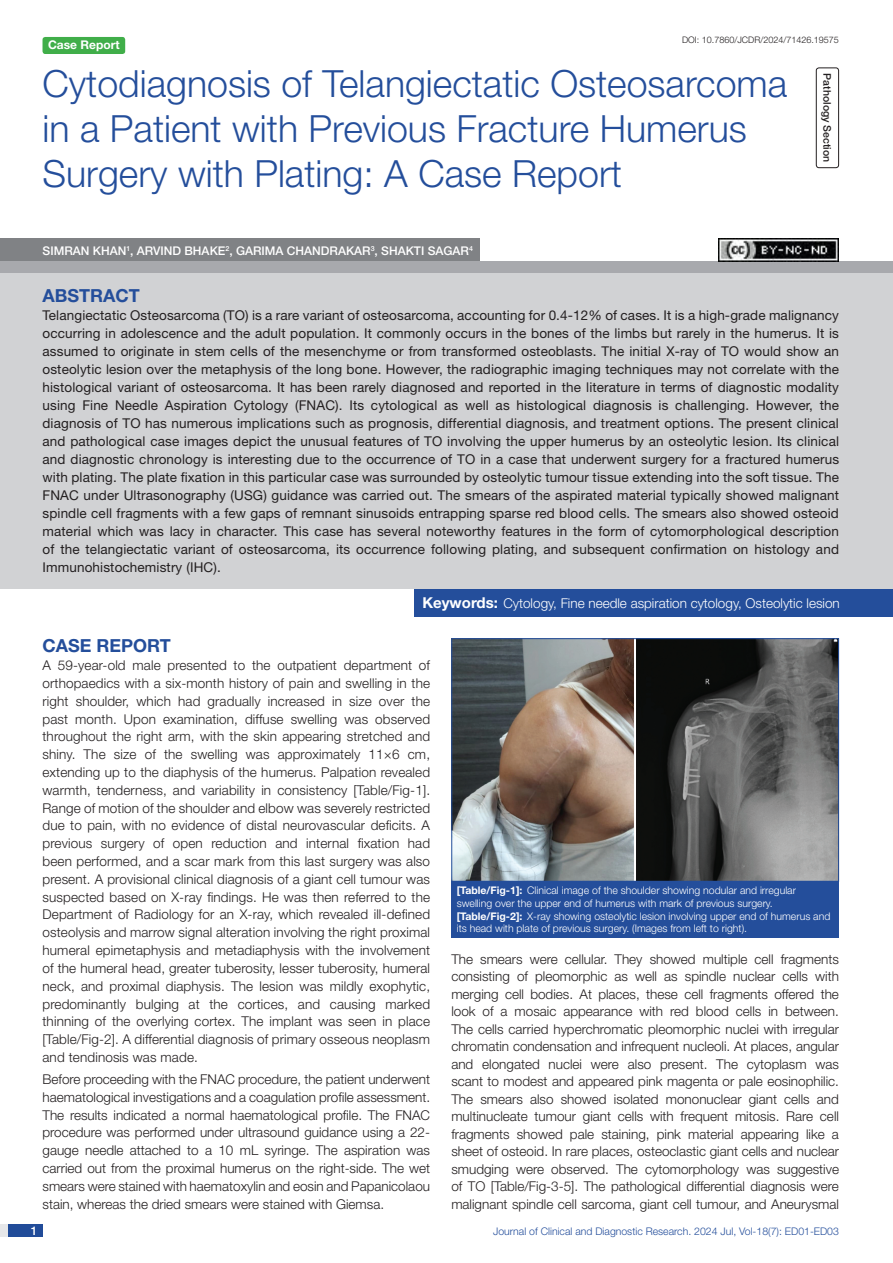
<style>
.page{position:relative;width:893px;height:1263px;background:#fff}
.page>*{position:absolute;margin:0;border:0;box-sizing:border-box;transform-origin:0 0}
.t1{font:300 37.5px/45px "Helvetica Neue";color:#244e9b}
.Heading{font:700 18px "Helvetica Neue";color:#244e9b}
.Abstract_head{font:700 18px "Helvetica Neue";color:#244e9b}
.Body_text{font:300 13.5px/17.9px "Helvetica Neue";color:#231f20;text-align:justify}
.Abstract_Text{font:13.5px/18px "Helvetica Neue";letter-spacing:.01em;color:#231f20;text-align:justify}
.Key_words{font:300 13.5px "Helvetica Neue";color:#fff}
.Author{font:500 12px "Helvetica Neue";color:#fff}
.t2{font:700 12px "Helvetica Neue";color:#fff}
.TABLE_FIG{font:300 10.5px/12.6px "Helvetica Neue";color:#fff}
.t3{font:300 10.5px "Helvetica Neue";color:#244e9b}
.section{font:500 10.5px "Helvetica Neue";color:#231f20}
.DOI{font:300 9px "Helvetica Neue";color:#231f20}
.s1{font-weight:700;font-size:15px}
.s2{font-weight:700}
</style>
<div class="page">
<div style="left:0;top:1224px;width:43px;height:13px;background:#e6e7e9"></div>
<div style="left:8px;top:1224px;width:35px;height:13px;background:#214c99"></div>
<div style="left:43px;top:37px;width:82px;height:17px;background:#40ae49;border-radius:3px"></div>
<div style="left:816px;top:67px;width:23px;height:101px;border:1px solid #231f20;border-radius:3px"></div>
<div style="left:0;top:261px;width:893px;height:12px;background:#a8a9ad"></div>
<div style="left:0;top:238px;width:480px;height:23px;background:#808285"></div>
<div style="left:0;top:273px;width:893px;height:316px;background:#d1d2d4"></div>
<div style="left:414px;top:588px;width:479px;height:28px;background:#244e9b"></div>
<img style="left:637px;top:640px;width:200px;height:240px">
<img style="left:453px;top:640px;width:180px;height:240px">
<div style="left:451px;top:638px;width:388px;height:244px;border:1px solid #244e9b"></div>
<div style="left:451px;top:881px;width:388px;height:56px;background:#244e9b"></div>
<img style="left:719px;top:239px;width:120px;height:22px">
<p class="t2" style="left:48px;top:37px;width:73px">Case Report</p>
<p class="DOI" style="left:682px;top:35px;width:158px">DOI: 10.7860/JCDR/2024/71426.19575</p>
<p class="t1" style="left:43px;top:60px;width:746px">Cytodiagnosis of Telangiectatic Osteosarcoma in a Patient with Previous Fracture Humerus<br>Surgery with Plating: A Case Report</p>
<p class="section" style="left:833px;top:73px;width:90px;rotate:90deg">PATHOLOGY SECTION</p>
<p class="Author" style="left:43px;top:243px;width:432px">SIMRAN KHAN<sup>1</sup>, ARVIND BHAKE<sup>2</sup>, GARIMA CHANDRAKAR<sup>3</sup>, SHAKTI SAGAR<sup>4</sup></p>
<p class="Abstract_head" style="left:43px;top:284px;width:99px">ABSTRACT</p>
<p class="Abstract_Text" style="left:43px;top:305px;width:798px">Telangiectatic Osteosarcoma (TO) is a rare variant of osteosarcoma, accounting for 0.4-12% of cases. It is a high-grade malignancy occurring in adolescence and the adult population. It commonly occurs in the bones of the limbs but rarely in the humerus. It is assumed to originate in stem cells of the mesenchyme or from transformed osteoblasts. The initial X-ray of TO would show an osteolytic lesion over the metaphysis of the long bone. However, the radiographic imaging techniques may not correlate with the histological variant of osteosarcoma. It has been rarely diagnosed and reported in the literature in terms of diagnostic modality using Fine Needle Aspiration Cytology (FNAC). Its cytological as well as histological diagnosis is challenging. However, the diagnosis of TO has numerous implications such as prognosis, differential diagnosis, and treatment options. The present clinical and pathological case images depict the unusual features of TO involving the upper humerus by an osteolytic lesion. Its clinical and diagnostic chronology is interesting due to the occurrence of TO in a case that underwent surgery for a fractured humerus with plating. The plate fixation in this particular case was surrounded by osteolytic tumour tissue extending into the soft tissue. The FNAC under Ultrasonography (USG) guidance was carried out. The smears of the aspirated material typically showed malignant spindle cell fragments with a few gaps of remnant sinusoids entrapping sparse red blood cells. The smears also showed osteoid material which was lacy in character. This case has several noteworthy features in the form of cytomorphological description of the telangiectatic variant of osteosarcoma, its occurrence following plating, and subsequent confirmation on histology and Immunohistochemistry (IHC).</p>
<p class="Key_words" style="left:422px;top:595px;width:419px"><span class="s1">Keywords:</span> Cytology, Fine needle aspiration cytology, Osteolytic lesion</p>
<p class="Heading" style="left:43px;top:635px;width:130px">CASE REPORT</p>
<p class="Body_text" style="left:43px;top:656px;width:389px">A 59-year-old male presented to the outpatient department of orthopaedics with a six-month history of pain and swelling in the right shoulder, which had gradually increased in size over the past month. Upon examination, diffuse swelling was observed throughout the right arm, with the skin appearing stretched and shiny. The size of the swelling was approximately 11×6 cm, extending up to the diaphysis of the humerus. Palpation revealed warmth, tenderness, and variability in consistency [Table/Fig-1].<br>Range of motion of the shoulder and elbow was severely restricted due to pain, with no evidence of distal neurovascular deficits. A previous surgery of open reduction and internal fixation had been performed, and a scar mark from this last surgery was also present. A provisional clinical diagnosis of a giant cell tumour was suspected based on X-ray findings. He was then referred to the Department of Radiology for an X-ray, which revealed ill-defined osteolysis and marrow signal alteration involving the right proximal humeral epimetaphysis and metadiaphysis with the involvement of the humeral head, greater tuberosity, lesser tuberosity, humeral neck, and proximal diaphysis. The lesion was mildly exophytic, predominantly bulging at the cortices, and causing marked thinning of the overlying cortex. The implant was seen in place [Table/Fig-2]. A differential diagnosis of primary osseous neoplasm and tendinosis was made.</p>
<p class="Body_text" style="left:43px;top:1070px;width:389px">Before proceeding with the FNAC procedure, the patient underwent haematological investigations and a coagulation profile assessment.<br>The results indicated a normal haematological profile. The FNAC procedure was performed under ultrasound guidance using a 22- gauge needle attached to a 10 mL syringe. The aspiration was carried out from the proximal humerus on the right-side. The wet smears were stained with haematoxylin and eosin and Papanicolaou stain, whereas the dried smears were stained with Giemsa.</p>
<p class="TABLE_FIG" style="left:457px;top:884px;width:341px"><span class="s2">[Table/Fig-1]:</span> Clinical image of the shoulder showing nodular and irregular swelling over the upper end of humerus with mark of previous surgery.</p>
<p class="TABLE_FIG" style="left:457px;top:909px;width:375px"><span class="s2">[Table/Fig-2]:</span> X-ray showing osteolytic lesion involving upper end of humerus and its head with plate of previous surgery. (Images from left to right).</p>
<p class="Body_text" style="left:451px;top:950px;width:389px">The smears were cellular. They showed multiple cell fragments consisting of pleomorphic as well as spindle nuclear cells with merging cell bodies. At places, these cell fragments offered the look of a mosaic appearance with red blood cells in between.<br>The cells carried hyperchromatic pleomorphic nuclei with irregular chromatin condensation and infrequent nucleoli. At places, angular and elongated nuclei were also present. The cytoplasm was scant to modest and appeared pink magenta or pale eosinophilic.<br>The smears also showed isolated mononuclear giant cells and multinucleate tumour giant cells with frequent mitosis. Rare cell fragments showed pale staining, pink material appearing like a sheet of osteoid. In rare places, osteoclastic giant cells and nuclear smudging were observed. The cytomorphology was suggestive of TO [Table/Fig-3-5]. The pathological differential diagnosis were malignant spindle cell sarcoma, giant cell tumour, and Aneurysmal</p>
<p class="Author" style="left:31px;top:1223px;width:8px">1</p>
<p class="t3" style="left:493px;top:1225px;width:347px">Journal of Clinical and Diagnostic Research. 2024 Jul, Vol-18(7): ED01-ED03</p>
</div>
